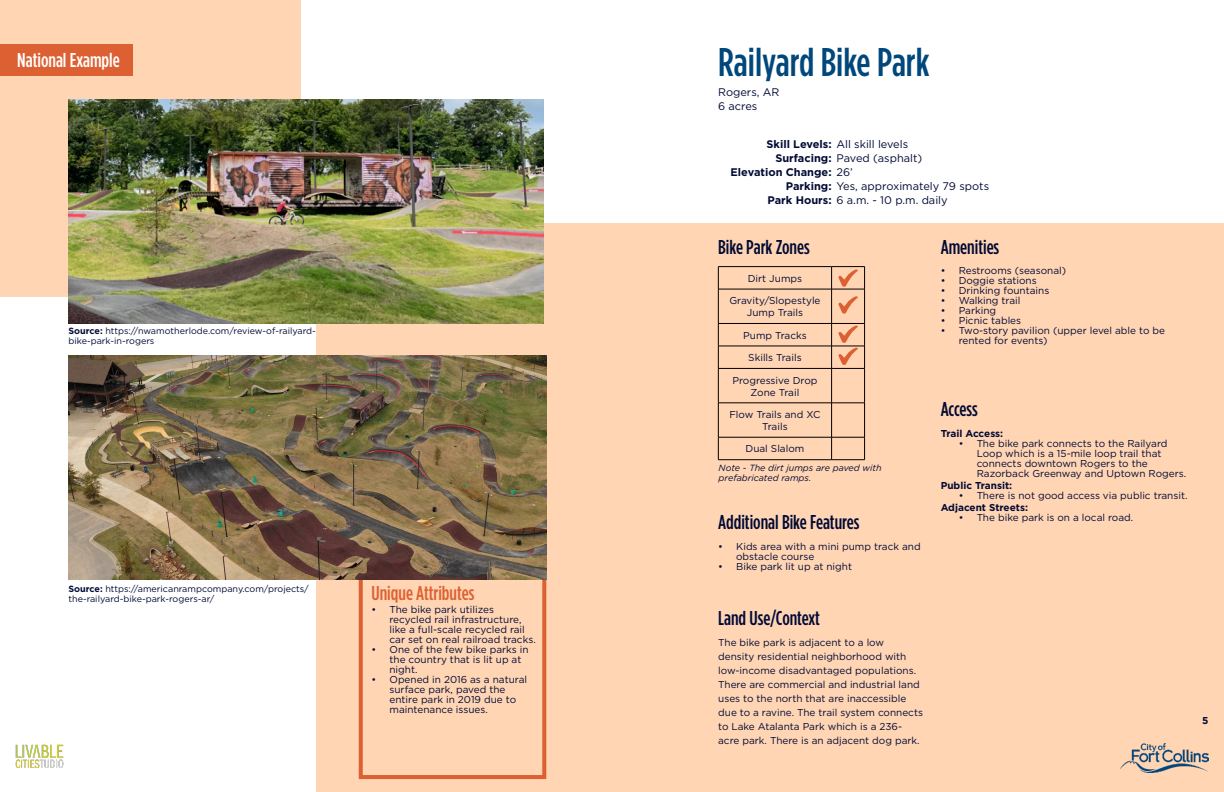
<style>
.page{position:relative;width:1224px;height:792px;background:#fff}
.page>*{position:absolute;margin:0;border:0;box-sizing:border-box;transform-origin:0 0}
.t1{font:500 40px "Gotham Condensed";color:#00477b}
.SubHeadings{font:500 20px "Gotham Condensed";color:#010a35}
.t2{font:500 20px "Gotham Condensed";color:#dd6032}
.t3{font:500 20px "Gotham Condensed";color:#fff}
.P_Spacing_Left{font:11px "Gotham";color:#010a35}
.P_Spacing_Left-2{font:700 11px "Gotham";color:#010a35}
.Paragraph_Spacing{font:11px "Gotham";color:#010a35}
.Regular_Paragraph{font:10px/10px "Gotham";color:#010a35}
.Table_Text{font:10px/12px "Gotham";color:#010a35;text-align:center}
.Regular_Paragraph-2{font:700 10px "Gotham";color:#010a35}
.Source{font:9px/10px "Gotham";color:#010a35}
.Paragraph_Spacing-2{font:italic 9px "Gotham";color:#010a35}
.s1{font-weight:700}
.s2{font-weight:400}
</style>
<div class="page">
<div style="left:317px;top:223px;width:907px;height:569px;background:#ffd5b3"></div>
<div style="left:359px;top:487px;width:187px;height:292px;border:4px solid #dd6032"></div>
<div style="left:0;top:0;width:301px;height:296px;background:#ffd5b3"></div>
<img style="left:69px;top:355px;width:477px;height:225px">
<div style="left:0;top:44px;width:132px;height:32px;background:#dd6032"></div>
<hr style="left:718px;top:266px;width:114px;height:1px;background:#000">
<svg style="left:718px;top:267px;width:1px;height:22px"></svg>
<hr style="left:832px;top:266px;width:33px;height:1px;background:#000">
<svg style="left:831px;top:267px;width:1px;height:22px"></svg>
<svg style="left:864px;top:267px;width:1px;height:22px"></svg>
<hr style="left:718px;top:289px;width:114px;height:1px;background:#000">
<hr style="left:718px;top:289px;width:1px;height:34px;background:#000">
<hr style="left:832px;top:289px;width:33px;height:1px;background:#000">
<hr style="left:831px;top:289px;width:1px;height:34px;background:#000">
<hr style="left:864px;top:289px;width:1px;height:34px;background:#000">
<hr style="left:718px;top:323px;width:114px;height:1px;background:#000">
<hr style="left:832px;top:323px;width:33px;height:1px;background:#000">
<hr style="left:718px;top:346px;width:114px;height:1px;background:#000">
<svg style="left:718px;top:324px;width:1px;height:44px"></svg>
<hr style="left:832px;top:346px;width:33px;height:1px;background:#000">
<svg style="left:831px;top:324px;width:1px;height:44px"></svg>
<svg style="left:864px;top:324px;width:1px;height:44px"></svg>
<hr style="left:718px;top:368px;width:114px;height:1px;background:#000">
<hr style="left:718px;top:369px;width:1px;height:34px;background:#000">
<hr style="left:832px;top:368px;width:33px;height:1px;background:#000">
<hr style="left:831px;top:369px;width:1px;height:34px;background:#000">
<hr style="left:864px;top:369px;width:1px;height:34px;background:#000">
<hr style="left:718px;top:403px;width:114px;height:1px;background:#000">
<hr style="left:718px;top:403px;width:1px;height:34px;background:#000">
<hr style="left:832px;top:403px;width:33px;height:1px;background:#000">
<hr style="left:831px;top:403px;width:1px;height:34px;background:#000">
<hr style="left:864px;top:403px;width:1px;height:34px;background:#000">
<hr style="left:718px;top:437px;width:114px;height:1px;background:#000">
<svg style="left:718px;top:437px;width:1px;height:23px"></svg>
<hr style="left:832px;top:437px;width:33px;height:1px;background:#000">
<svg style="left:831px;top:437px;width:1px;height:23px"></svg>
<svg style="left:864px;top:437px;width:1px;height:23px"></svg>
<hr style="left:718px;top:460px;width:114px;height:1px;background:#000">
<hr style="left:832px;top:460px;width:33px;height:1px;background:#000">
<svg style="left:838px;top:325px;width:20px;height:40px"></svg>
<svg style="left:838px;top:296px;width:20px;height:18px"></svg>
<svg style="left:838px;top:269px;width:20px;height:18px"></svg>
<img style="left:1120px;top:744px;width:88px;height:29px">
<img style="left:69px;top:99px;width:475px;height:225px">
<img style="left:15px;top:744px;width:49px;height:24px">
<p class="t3" style="left:17px;top:48px;width:104px">National Example</p>
<p class="Source" style="left:69px;top:326px;width:249px"><span class="s1">Source:</span> https://nwamotherlode.com/review-of-railyard&shy;bike-park-in-rogers</p>
<p class="Source" style="left:69px;top:583px;width:242px"><span class="s1">Source:</span> https://americanrampcompany.com/projects/ the-railyard-bike-park-rogers-ar/</p>
<p class="t2" style="left:372px;top:581px;width:104px">Unique Attributes</p>
<p class="Regular_Paragraph" style="left:390px;top:604px;width:148px;text-indent:-18px">• The bike park utilizes recycled rail infrastructure, like a full-scale recycled rail car set on real railroad tracks.</p>
<p class="Regular_Paragraph" style="left:390px;top:644px;width:141px;text-indent:-18px">• One of the few bike parks in the country that is lit up at night.</p>
<p class="Regular_Paragraph" style="left:390px;top:674px;width:139px;text-indent:-18px">• Opened in 2016 as a natural surface park, paved the entire park in 2019 due to maintenance issues.</p>
<p class="t1" style="left:718px;top:39px;width:213px">Railyard Bike Park</p>
<p class="Paragraph_Spacing" style="left:718px;top:85px;width:63px">Rogers, AR</p>
<p class="Paragraph_Spacing" style="left:718px;top:99px;width:41px">6 acres</p>
<p class="P_Spacing_Left" style="left:767px;top:137px;width:143px"><span class="s1">Skill Levels:</span> All skill levels</p>
<p class="P_Spacing_Left" style="left:775px;top:151px;width:148px"><span class="s1">Surfacing:</span> Paved (asphalt)</p>
<p class="P_Spacing_Left-2" style="left:731px;top:165px;width:124px">Elevation Change: <span class="s2">26’</span></p>
<p class="P_Spacing_Left" style="left:786px;top:179px;width:205px"><span class="s1">Parking:</span> Yes, approximately 79 spots</p>
<p class="P_Spacing_Left" style="left:768px;top:193px;width:182px"><span class="s1">Park Hours:</span> 6 a.m. - 10 p.m. daily</p>
<p class="SubHeadings" style="left:718px;top:235px;width:93px">Bike Park Zones</p>
<p class="Table_Text" style="left:748px;top:272px;width:56px">Dirt Jumps</p>
<p class="Table_Text" style="left:729px;top:295px;width:93px">Gravity/Slopestyle<br>Jump Trails</p>
<p class="Table_Text" style="left:743px;top:329px;width:65px">Pump Tracks</p>
<p class="Table_Text" style="left:748px;top:351px;width:55px">Skills Trails</p>
<p class="Table_Text" style="left:732px;top:374px;width:87px">Progressive Drop<br>Zone Trail</p>
<p class="Table_Text" style="left:729px;top:408px;width:93px">Flow Trails and XC<br>Trails</p>
<p class="Table_Text" style="left:746px;top:443px;width:60px">Dual Slalom</p>
<p class="Paragraph_Spacing-2" style="left:719px;top:463px;width:164px">Note - The dirt jumps are paved with</p>
<p class="Paragraph_Spacing-2" style="left:719px;top:473px;width:94px">prefabricated ramps.</p>
<p class="SubHeadings" style="left:718px;top:510px;width:143px">Additional Bike Features</p>
<p class="Regular_Paragraph" style="left:736px;top:542px;width:186px;text-indent:-18px">• Kids area with a mini pump track and obstacle course</p>
<p class="Regular_Paragraph" style="left:718px;top:562px;width:135px">• Bike park lit up at night</p>
<p class="SubHeadings" style="left:718px;top:606px;width:103px">Land Use/Context</p>
<p class="Regular_Paragraph" style="left:718px;top:635px;width:206px;line-height:14px">The bike park is adjacent to a low<br>density residential neighborhood with low-income disadvantaged populations.<br>There are commercial and industrial land uses to the north that are inaccessible due to a ravine. The trail system connects to Lake Atalanta Park which is a 236- acre park. There is an adjacent dog park.</p>
<p class="SubHeadings" style="left:941px;top:235px;width:60px">Amenities</p>
<p class="Regular_Paragraph" style="left:941px;top:266px;width:127px">• Restrooms (seasonal)</p>
<p class="Regular_Paragraph" style="left:941px;top:276px;width:98px">• Doggie stations</p>
<p class="Regular_Paragraph" style="left:941px;top:286px;width:110px">• Drinking fountains</p>
<p class="Regular_Paragraph" style="left:941px;top:296px;width:81px">• Walking trail</p>
<p class="Regular_Paragraph" style="left:941px;top:306px;width:57px">• Parking</p>
<p class="Regular_Paragraph" style="left:941px;top:316px;width:82px">• Picnic tables</p>
<p class="Regular_Paragraph" style="left:959px;top:326px;width:208px;text-indent:-18px">• Two-story pavilion (upper level able to be rented for events)</p>
<p class="SubHeadings" style="left:941px;top:398px;width:39px">Access</p>
<p class="Regular_Paragraph-2" style="left:941px;top:427px;width:64px">Trail Access:</p>
<p class="Regular_Paragraph" style="left:977px;top:438px;width:211px;text-indent:-18px">• The bike park connects to the Railyard Loop which is a 15-mile loop trail that connects downtown Rogers to the Razorback Greenway and Uptown Rogers.</p>
<p class="Regular_Paragraph-2" style="left:941px;top:479px;width:73px">Public Transit:</p>
<p class="Regular_Paragraph" style="left:959px;top:490px;width:230px">• There is not good access via public transit.</p>
<p class="Regular_Paragraph-2" style="left:941px;top:501px;width:89px">Adjacent Streets:</p>
<p class="Regular_Paragraph" style="left:959px;top:512px;width:176px">• The bike park is on a local road.</p>
<p class="Regular_Paragraph-2" style="left:1202px;top:714px;width:8px">5</p>
</div>
